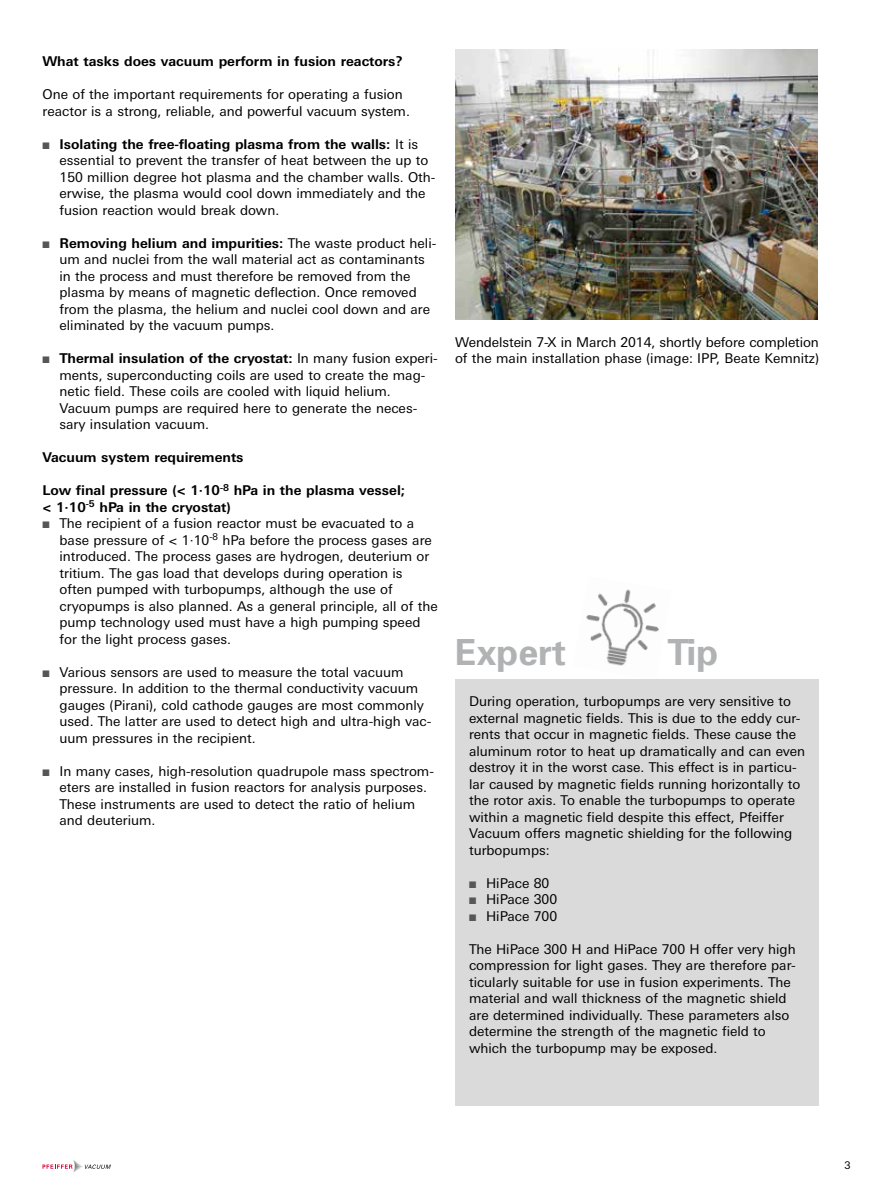
<style>
.page{position:relative;width:893px;height:1191px;background:#fff}
.page>*{position:absolute;margin:0;border:0;box-sizing:border-box;transform-origin:0 0}
.t1{font:700 36px "Univers";color:#b1b2b3}
.t2{font:13.5px/16.5px "Univers Next W1 G";color:#000}
.t3{font:700 13.5px/16.5px "Univers Next W1 G";color:#000}
.t4{font:10.5px "Univers Next W1 G";color:#000}
.s1{color:#565656}
.s2{font-weight:700}
</style>
<div class="page">
<svg style="left:43px;top:1160px;width:68px;height:12px"></svg>
<img style="left:456px;top:50px;width:362px;height:270px">
<img style="left:586px;top:589px;width:73px;height:77px">
<div style="left:455px;top:679px;width:363px;height:426px;background:#dadada"></div>
<p class="t3" style="left:43px;top:53px;width:362px">What tasks does vacuum perform in fusion reactors?</p>
<p class="t2" style="left:43px;top:86px;width:369px">One of the important requirements for operating a fusion reactor is a strong, reliable, and powerful vacuum system.</p>
<p class="t2" style="left:60px;top:135px;width:377px;text-indent:-17px"><span class="s1">■</span> <span class="s2">Isolating the free-floating plasma from the walls:</span> It is essential to prevent the transfer of heat between the up to 150 million degree hot plasma and the chamber walls. Oth&shy;erwise, the plasma would cool down immediately and the fusion reaction would break down.</p>
<p class="t2" style="left:60px;top:234px;width:378px;text-indent:-17px"><span class="s1">■</span> <span class="s2">Removing helium and impurities:</span> The waste product heli&shy;um and nuclei from the wall material act as contaminants in the process and must therefore be removed from the plasma by means of magnetic deflection. Once removed from the plasma, the helium and nuclei cool down and are eliminated by the vacuum pumps.</p>
<p class="t2" style="left:60px;top:350px;width:380px;text-indent:-17px"><span class="s1">■</span> <span class="s2">Thermal insulation of the cryostat:</span> In many fusion experi&shy;ments, superconducting coils are used to create the mag&shy;netic field. These coils are cooled with liquid helium.<br>Vacuum pumps are required here to generate the neces&shy;sary insulation vacuum.</p>
<p class="t3" style="left:43px;top:449px;width:203px">Vacuum system requirements</p>
<p class="t3" style="left:43px;top:482px;width:364px">Low final pressure (&lt; 1·10<sup>-8</sup> hPa in the plasma vessel; &lt; 1·10<sup>-5</sup> hPa in the cryostat)</p>
<p class="t2" style="left:60px;top:515px;width:380px;text-indent:-17px"><span class="s1">■</span> The recipient of a fusion reactor must be evacuated to a base pressure of &lt; 1·10<sup>-8</sup> hPa before the process gases are introduced. The process gases are hydrogen, deuterium or tritium. The gas load that develops during operation is often pumped with turbopumps, although the use of cryopumps is also planned. As a general principle, all of the pump technology used must have a high pumping speed for the light process gases.</p>
<p class="t2" style="left:60px;top:663px;width:373px;text-indent:-17px"><span class="s1">■</span> Various sensors are used to measure the total vacuum pressure. In addition to the thermal conductivity vacuum gauges (Pirani), cold cathode gauges are most commonly used. The latter are used to detect high and ultra-high vac&shy;uum pressures in the recipient.</p>
<p class="t2" style="left:60px;top:762px;width:376px;text-indent:-17px"><span class="s1">■</span> In many cases, high-resolution quadrupole mass spectrom&shy;eters are installed in fusion reactors for analysis purposes.<br>These instruments are used to detect the ratio of helium and deuterium.</p>
<p class="t2" style="left:455px;top:333px;width:366px">Wendelstein 7-X in March 2014, shortly before completion of the main installation phase (image: IPP, Beate Kemnitz)</p>
<h1 class="t1" style="left:455px;top:630px;width:113px">Expert</h1>
<p class="t2" style="left:469px;top:693px;width:338px">During operation, turbopumps are very sensitive to external magnetic fields. This is due to the eddy cur&shy;rents that occur in magnetic fields. These cause the aluminum rotor to heat up dramatically and can even destroy it in the worst case. This effect is in particu&shy;lar caused by magnetic fields running horizontally to the rotor axis. To enable the turbopumps to operate within a magnetic field despite this effect, Pfeiffer Vacuum offers magnetic shielding for the following turbopumps:</p>
<p class="t2" style="left:469px;top:874px;width:82px"><span class="s1">■</span> HiPace 80</p>
<p class="t2" style="left:469px;top:891px;width:90px"><span class="s1">■</span> HiPace 300</p>
<p class="t2" style="left:469px;top:907px;width:90px"><span class="s1">■</span> HiPace 700</p>
<p class="t2" style="left:469px;top:940px;width:328px">The HiPace 300 H and HiPace 700 H offer very high compression for light gases. They are therefore par&shy;ticularly suitable for use in fusion experiments. The material and wall thickness of the magnetic shield are determined individually. These parameters also determine the strength of the magnetic field to which the turbopump may be exposed.</p>
<h1 class="t1" style="left:667px;top:630px;width:52px">Tip</h1>
<p class="t4" style="left:844px;top:1159px;width:8px">3</p>
</div>
